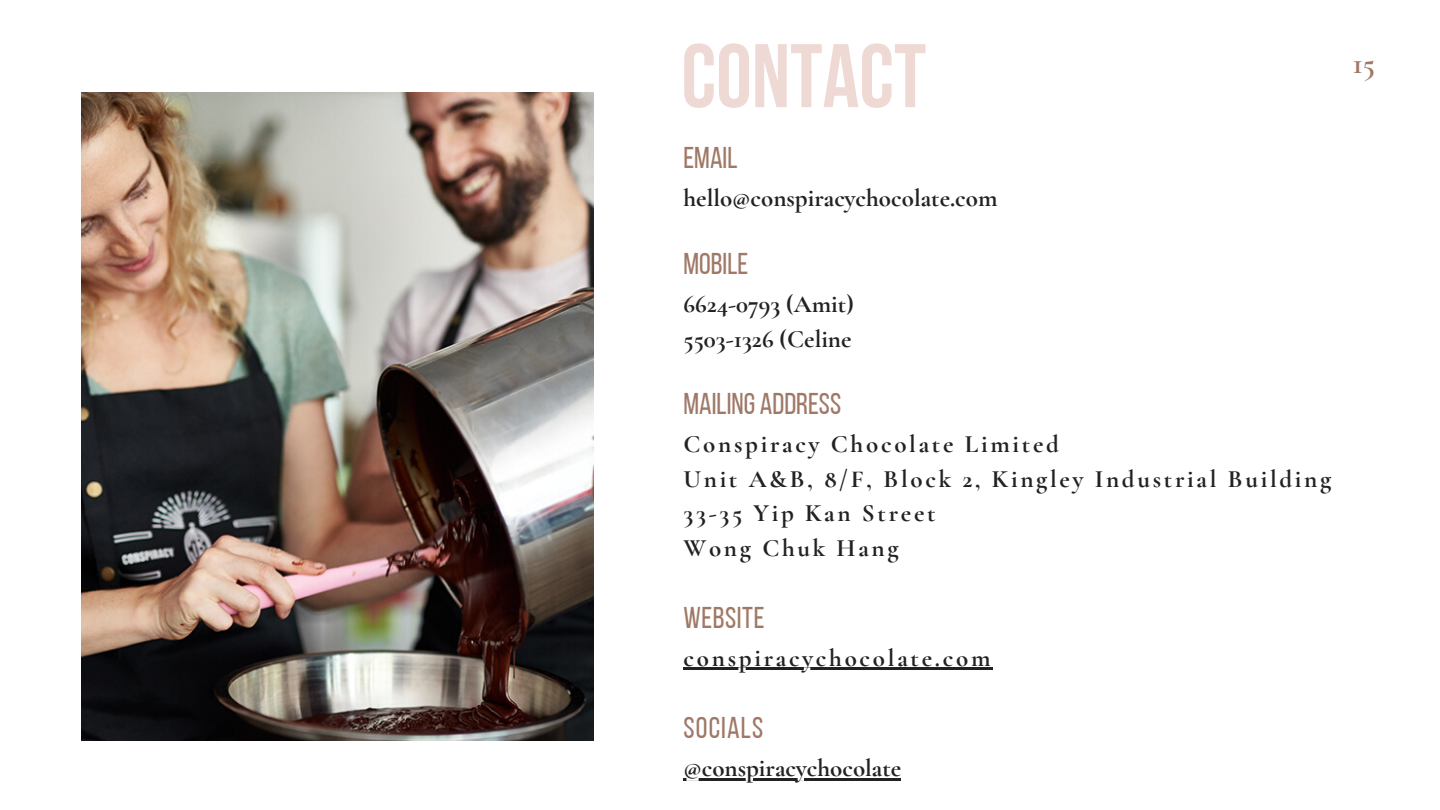
<style>
.page{position:relative;width:1440px;height:810px;background:#fff}
.page>*{position:absolute;margin:0;border:0;box-sizing:border-box;transform-origin:0 0}
.t1{font:90px "Bebas Neue Cyrillic";color:#efd9d5}
.t2{font:30px "Bebas Neue";color:#9f7866}
.t3{font:30px "Bebas Neue";letter-spacing:.02em;color:#9f7866}
.t4{font:30px "Bebas Neue";letter-spacing:.04em;color:#9f7866}
.t5{font:700 30px "Cormorant Garamond";color:#9f7866}
.t6{font:700 25px/34.5px "Cormorant Garamond";letter-spacing:.11em;color:#222}
.t7{font:700 25px/34.5px "Cormorant Garamond";color:#222}
</style>
<div class="page">
<img style="left:81px;top:92px;width:512px;height:648px">
<hr style="left:684px;top:668px;width:309px;height:2px;background:#222">
<hr style="left:684px;top:778px;width:217px;height:2px;background:#222">
<h1 class="t1" style="left:681px;top:40px;width:246px">CONTACT</h1>
<p class="t2" style="left:684px;top:146px;width:55px">EMAIL</p>
<p class="t7" style="left:684px;top:181px;width:316px">hello@conspiracychocolate.com</p>
<p class="t2" style="left:684px;top:251px;width:66px">MOBILE</p>
<p class="t7" style="left:684px;top:287px;width:172px">6624-0793 (Amit)<br>5503-1326 (Celine</p>
<p class="t2" style="left:684px;top:392px;width:159px">MAILING ADDRESS</p>
<p class="t6" style="left:684px;top:427px;width:649px">Conspiracy Chocolate Limited<br>Unit A&amp;B, 8/F, Block 2, Kingley Industrial Building<br>33-35 Yip Kan Street<br>Wong Chuk Hang</p>
<p class="t3" style="left:684px;top:605px;width:83px">WEBSITE</p>
<p class="t6" style="left:684px;top:641px;width:308px">conspiracychocolate.com</p>
<p class="t4" style="left:684px;top:716px;width:81px">SOCIALS</p>
<p class="t7" style="left:684px;top:751px;width:219px">@conspiracychocolate</p>
<p class="t5" style="left:1353px;top:45px;width:24px">15</p>
</div>
